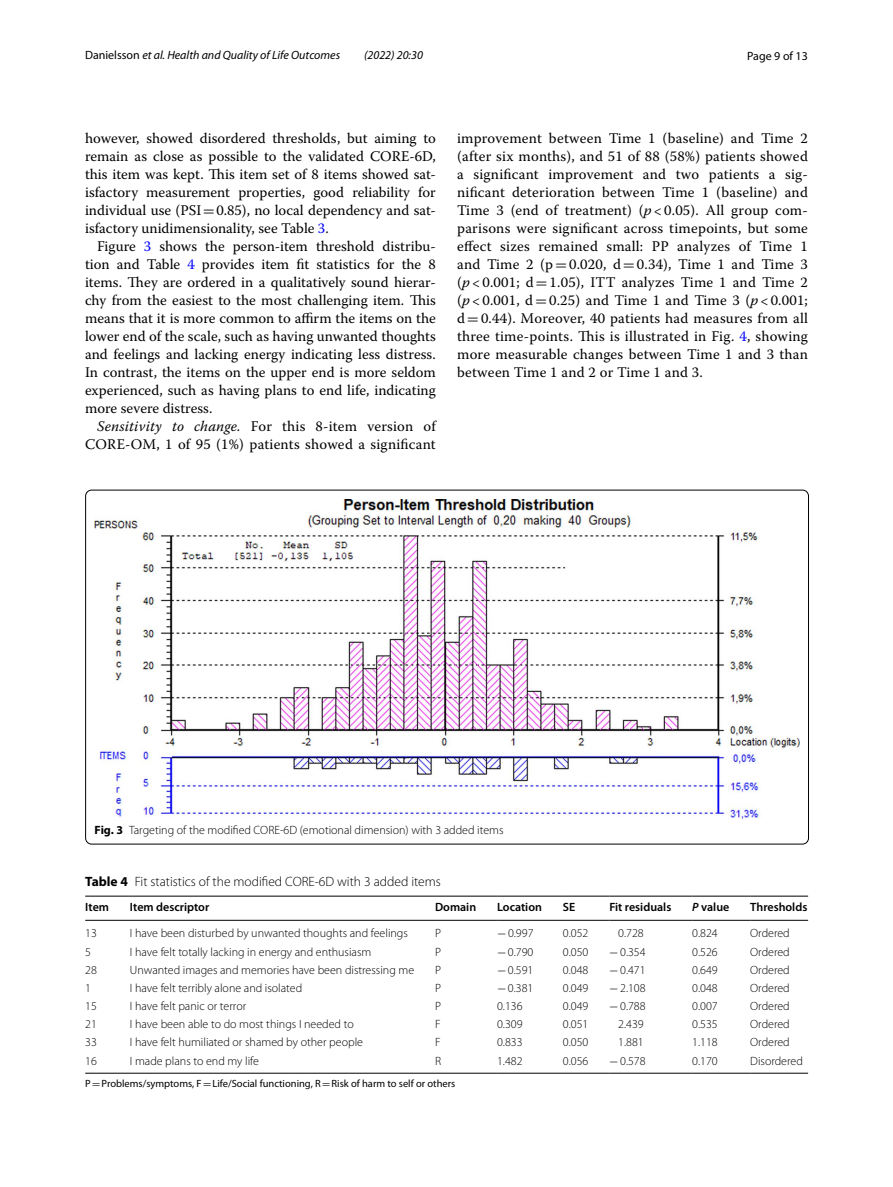
<style>
.page{position:relative;width:893px;height:1187px;background:#fff}
.page>*{position:absolute;margin:0;border:0;box-sizing:border-box;transform-origin:0 0}
.t1{font:14.7px/18px "Warnock Pro";letter-spacing:.01em;color:#000;text-align:justify}
.t2{font:300 13.5px "Myriad Pro";color:#000}
.t3{font:300 12px "Myriad Pro";color:#000}
.t4{font:600 12px "Myriad Pro";color:#000}
.t5{font:italic 12px "Myriad Pro";color:#000}
.t6{font:12px "Myriad Pro";color:#000}
.t7{font:10.5px "Myriad Pro";color:#000}
.s1{font-style:normal}
.s2{font-family:"MTSY"}
.s3{color:#00f}
.s4{font-style:italic}
.s5{font-weight:700}
.s6{font-family:"MTSY";font-weight:400}
</style>
<div class="page">
<img style="left:94px;top:499px;width:706px;height:319px">
<hr style="left:85px;top:895px;width:45px;height:1px;background:#000">
<hr style="left:85px;top:920px;width:45px;height:1px;background:#000">
<hr style="left:130px;top:895px;width:305px;height:1px;background:#000">
<hr style="left:130px;top:920px;width:305px;height:1px;background:#000">
<hr style="left:435px;top:895px;width:62px;height:1px;background:#000">
<hr style="left:435px;top:920px;width:62px;height:1px;background:#000">
<hr style="left:497px;top:895px;width:66px;height:1px;background:#000">
<hr style="left:497px;top:920px;width:66px;height:1px;background:#000">
<hr style="left:563px;top:895px;width:46px;height:1px;background:#000">
<hr style="left:563px;top:920px;width:46px;height:1px;background:#000">
<hr style="left:609px;top:895px;width:83px;height:1px;background:#000">
<hr style="left:609px;top:920px;width:83px;height:1px;background:#000">
<hr style="left:692px;top:895px;width:58px;height:1px;background:#000">
<hr style="left:692px;top:920px;width:58px;height:1px;background:#000">
<hr style="left:750px;top:895px;width:58px;height:1px;background:#000">
<hr style="left:750px;top:920px;width:58px;height:1px;background:#000">
<hr style="left:85px;top:1072px;width:45px;height:1px;background:#000">
<hr style="left:130px;top:1072px;width:305px;height:1px;background:#000">
<hr style="left:435px;top:1072px;width:62px;height:1px;background:#000">
<hr style="left:497px;top:1072px;width:66px;height:1px;background:#000">
<hr style="left:563px;top:1072px;width:46px;height:1px;background:#000">
<hr style="left:609px;top:1072px;width:83px;height:1px;background:#000">
<hr style="left:692px;top:1072px;width:58px;height:1px;background:#000">
<hr style="left:750px;top:1072px;width:58px;height:1px;background:#000">
<p class="t5" style="left:85px;top:48px;width:257px"><span class="s1">Danielsson</span> et al. Health and Quality of Life Outcomes</p>
<p class="t5" style="left:364px;top:48px;width:60px">(2022) 20:30</p>
<p class="t6" style="left:747px;top:48px;width:62px">Page 9 of 13</p>
<p class="t1" style="left:85px;top:128px;width:352px">however, showed disordered thresholds, but aiming to remain as close as possible to the validated CORE-6D, this item was kept. This item set of 8 items showed sat&shy;isfactory measurement properties, good reliability for individual use (PSI<span class="s2">=</span>0.85), no local dependency and sat&shy;isfactory unidimensionality, see Table <span class="s3">3</span>.</p>
<p class="t1" style="left:85px;top:236px;width:352px;text-indent:12px">Figure <span class="s3">3</span> shows the person-item threshold distribu&shy;tion and Table <span class="s3">4</span> provides item fit statistics for the 8 items. They are ordered in a qualitatively sound hierar&shy;chy from the easiest to the most challenging item. This means that it is more common to affirm the items on the lower end of the scale, such as having unwanted thoughts and feelings and lacking energy indicating less distress.<br>In contrast, the items on the upper end is more seldom experienced, such as having plans to end life, indicating more severe distress.</p>
<p class="t1" style="left:85px;top:416px;width:352px;text-align:right"><span class="s4">Sensitivity to change.</span> For this 8-item version of<br>CORE-OM, 1 of 95 (1%) patients showed a significant</p>
<p class="t1" style="left:457px;top:128px;width:352px">improvement between Time 1 (baseline) and Time 2 (after six months), and 51 of 88 (58%) patients showed a significant improvement and two patients a sig&shy;nificant deterioration between Time 1 (baseline) and Time 3 (end of treatment) (<span class="s4">p</span> &lt; 0.05). All group com&shy;parisons were significant across timepoints, but some effect sizes remained small: PP analyzes of Time 1 and Time 2 (p<span class="s2">=</span>0.020, d<span class="s2">=</span>0.34), Time 1 and Time 3 (<span class="s4">p</span> &lt; 0.001; d<span class="s2">=</span>1.05), ITT analyzes Time 1 and Time 2 (<span class="s4">p</span> &lt; 0.001, d<span class="s2">=</span>0.25) and Time 1 and Time 3 (<span class="s4">p</span> &lt; 0.001; d<span class="s2">=</span>0.44). Moreover, 40 patients had measures from all three time-points. This is illustrated in Fig. <span class="s3">4</span>, showing more measurable changes between Time 1 and 3 than between Time 1 and 2 or Time 1 and 3.</p>
<p class="t3" style="left:95px;top:823px;width:410px"><span class="s5">Fig. 3</span> Targeting of the modified CORE-6D (emotional dimension) with 3 added items</p>
<p class="t2" style="left:85px;top:874px;width:357px"><span class="s5">Table 4</span> Fit statistics of the modified CORE-6D with 3 added items</p>
<p class="t4" style="left:85px;top:898px;width:25px">Item</p>
<p class="t4" style="left:130px;top:898px;width:81px">Item descriptor</p>
<p class="t4" style="left:435px;top:898px;width:43px">Domain</p>
<p class="t4" style="left:497px;top:898px;width:46px">Location</p>
<p class="t4" style="left:563px;top:898px;width:14px">SE</p>
<p class="t4" style="left:609px;top:898px;width:64px">Fit residuals</p>
<p class="t4" style="left:692px;top:898px;width:39px"><span class="s4">P</span> value</p>
<p class="t4" style="left:750px;top:898px;width:59px">Thresholds</p>
<p class="t3" style="left:85px;top:926px;width:13px">13</p>
<p class="t3" style="left:130px;top:926px;width:280px">I have been disturbed by unwanted thoughts and feelings</p>
<p class="t3" style="left:435px;top:926px;width:8px">P</p>
<p class="t3" style="left:497px;top:926px;width:38px"><span class="s6">−</span>0.997</p>
<p class="t3" style="left:563px;top:926px;width:27px">0.052</p>
<p class="t3" style="left:618px;top:926px;width:27px">0.728</p>
<p class="t3" style="left:692px;top:926px;width:27px">0.824</p>
<p class="t3" style="left:750px;top:926px;width:41px">Ordered</p>
<p class="t3" style="left:85px;top:944px;width:7px">5</p>
<p class="t3" style="left:130px;top:944px;width:243px">I have felt totally lacking in energy and enthusiasm</p>
<p class="t3" style="left:435px;top:944px;width:8px">P</p>
<p class="t3" style="left:497px;top:944px;width:38px"><span class="s6">−</span>0.790</p>
<p class="t3" style="left:563px;top:944px;width:27px">0.050</p>
<p class="t3" style="left:609px;top:944px;width:38px"><span class="s6">−</span>0.354</p>
<p class="t3" style="left:692px;top:944px;width:27px">0.526</p>
<p class="t3" style="left:750px;top:944px;width:41px">Ordered</p>
<p class="t3" style="left:85px;top:963px;width:13px">28</p>
<p class="t3" style="left:130px;top:963px;width:286px">Unwanted images and memories have been distressing me</p>
<p class="t3" style="left:435px;top:963px;width:8px">P</p>
<p class="t3" style="left:497px;top:963px;width:38px"><span class="s6">−</span>0.591</p>
<p class="t3" style="left:563px;top:963px;width:27px">0.048</p>
<p class="t3" style="left:609px;top:963px;width:38px"><span class="s6">−</span>0.471</p>
<p class="t3" style="left:692px;top:963px;width:27px">0.649</p>
<p class="t3" style="left:750px;top:963px;width:41px">Ordered</p>
<p class="t3" style="left:85px;top:981px;width:7px">1</p>
<p class="t3" style="left:130px;top:981px;width:174px">I have felt terribly alone and isolated</p>
<p class="t3" style="left:435px;top:981px;width:8px">P</p>
<p class="t3" style="left:497px;top:981px;width:38px"><span class="s6">−</span>0.381</p>
<p class="t3" style="left:563px;top:981px;width:27px">0.049</p>
<p class="t3" style="left:609px;top:981px;width:38px"><span class="s6">−</span>2.108</p>
<p class="t3" style="left:692px;top:981px;width:27px">0.048</p>
<p class="t3" style="left:750px;top:981px;width:41px">Ordered</p>
<p class="t3" style="left:85px;top:999px;width:13px">15</p>
<p class="t3" style="left:130px;top:999px;width:118px">I have felt panic or terror</p>
<p class="t3" style="left:435px;top:999px;width:8px">P</p>
<p class="t3" style="left:497px;top:999px;width:27px">0.136</p>
<p class="t3" style="left:563px;top:999px;width:27px">0.049</p>
<p class="t3" style="left:609px;top:999px;width:38px"><span class="s6">−</span>0.788</p>
<p class="t3" style="left:692px;top:999px;width:27px">0.007</p>
<p class="t3" style="left:750px;top:999px;width:41px">Ordered</p>
<p class="t3" style="left:85px;top:1017px;width:13px">21</p>
<p class="t3" style="left:130px;top:1017px;width:225px">I have been able to do most things I needed to</p>
<p class="t3" style="left:435px;top:1017px;width:7px">F</p>
<p class="t3" style="left:497px;top:1017px;width:27px">0.309</p>
<p class="t3" style="left:563px;top:1017px;width:27px">0.051</p>
<p class="t3" style="left:618px;top:1017px;width:27px">2.439</p>
<p class="t3" style="left:692px;top:1017px;width:27px">0.535</p>
<p class="t3" style="left:750px;top:1017px;width:41px">Ordered</p>
<p class="t3" style="left:85px;top:1035px;width:13px">33</p>
<p class="t3" style="left:130px;top:1035px;width:235px">I have felt humiliated or shamed by other people</p>
<p class="t3" style="left:435px;top:1035px;width:7px">F</p>
<p class="t3" style="left:497px;top:1035px;width:27px">0.833</p>
<p class="t3" style="left:563px;top:1035px;width:27px">0.050</p>
<p class="t3" style="left:618px;top:1035px;width:27px">1.881</p>
<p class="t3" style="left:692px;top:1035px;width:27px">1.118</p>
<p class="t3" style="left:750px;top:1035px;width:41px">Ordered</p>
<p class="t3" style="left:85px;top:1053px;width:13px">16</p>
<p class="t3" style="left:130px;top:1053px;width:131px">I made plans to end my life</p>
<p class="t3" style="left:435px;top:1053px;width:8px">R</p>
<p class="t3" style="left:497px;top:1053px;width:27px">1.482</p>
<p class="t3" style="left:563px;top:1053px;width:27px">0.056</p>
<p class="t3" style="left:609px;top:1053px;width:38px"><span class="s6">−</span>0.578</p>
<p class="t3" style="left:692px;top:1053px;width:27px">0.170</p>
<p class="t3" style="left:750px;top:1053px;width:54px">Disordered</p>
<p class="t7" style="left:85px;top:1076px;width:372px">P<span class="s2">=</span>Problems/symptoms, F<span class="s2">=</span>Life/Social functioning, R<span class="s2">=</span>Risk of harm to self or others</p>
</div>
